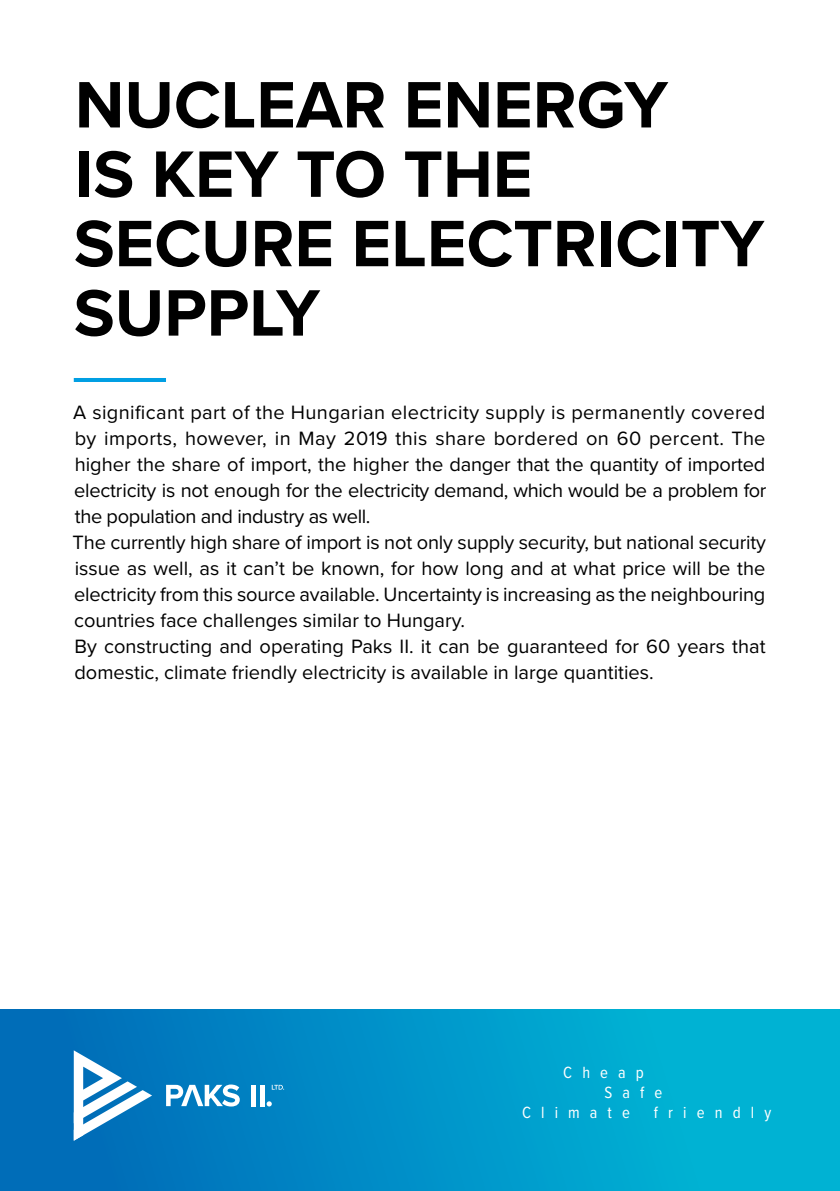
<style>
.page{position:relative;width:840px;height:1191px;background:#fff}
.page>*{position:absolute;margin:0;border:0;box-sizing:border-box;transform-origin:0 0}
.t1{font:700 68px/69.4px "Proxima Nova";color:#000}
.t2{font:20px/26px "Proxima Nova";color:#000}
.t3{font:16.8px "Proxima Nova Cond";letter-spacing:.6em;color:#fff}
</style>
<div class="page">
<hr style="left:74px;top:378px;width:92px;height:4px;background:#009fe3">
<div style="left:0;top:1009px;width:839px;height:182px;background:linear-gradient(to right,#0068b7,#00bdd8)"></div>
<hr style="left:251px;top:1084px;width:4px;height:22px;background:#fff">
<div style="left:259px;top:1084px;width:5px;height:22px;background:#fff"></div>
<svg style="left:266px;top:1101px;width:6px;height:5px"></svg>
<svg style="left:166px;top:1084px;width:73px;height:22px"></svg>
<svg style="left:74px;top:1050px;width:78px;height:90px"></svg>
<svg style="left:271px;top:1084px;width:13px;height:5px"></svg>
<h1 class="t1" style="left:74px;top:69px;width:691px">NUCLEAR ENERGY<br>IS KEY TO THE<br>SECURE ELECTRICITY<br>SUPPLY</h1>
<p class="t2" style="left:73px;top:399px;width:695px">A significant part of the Hungarian electricity supply is permanently covered by imports, however, in May 2019 this share bordered on 60 percent. The higher the share of import, the higher the danger that the quantity of imported electricity is not enough for the electricity demand, which would be a problem for the population and industry as well.<br>The currently high share of import is not only supply security, but national security issue as well, as it can’t be known, for how long and at what price will be the electricity from this source available. Uncertainty is increasing as the neighbouring countries face challenges similar to Hungary.<br>By constructing and operating Paks II. it can be guaranteed for 60 years that domestic, climate friendly electricity is available in large quantities.</p>
<p class="t3" style="left:563px;top:1059px;width:82px">Cheap</p>
<p class="t3" style="left:604px;top:1080px;width:59px">Safe</p>
<p class="t3" style="left:521px;top:1100px;width:109px">Climate</p>
<p class="t3" style="left:653px;top:1100px;width:119px">friendly</p>
</div>
